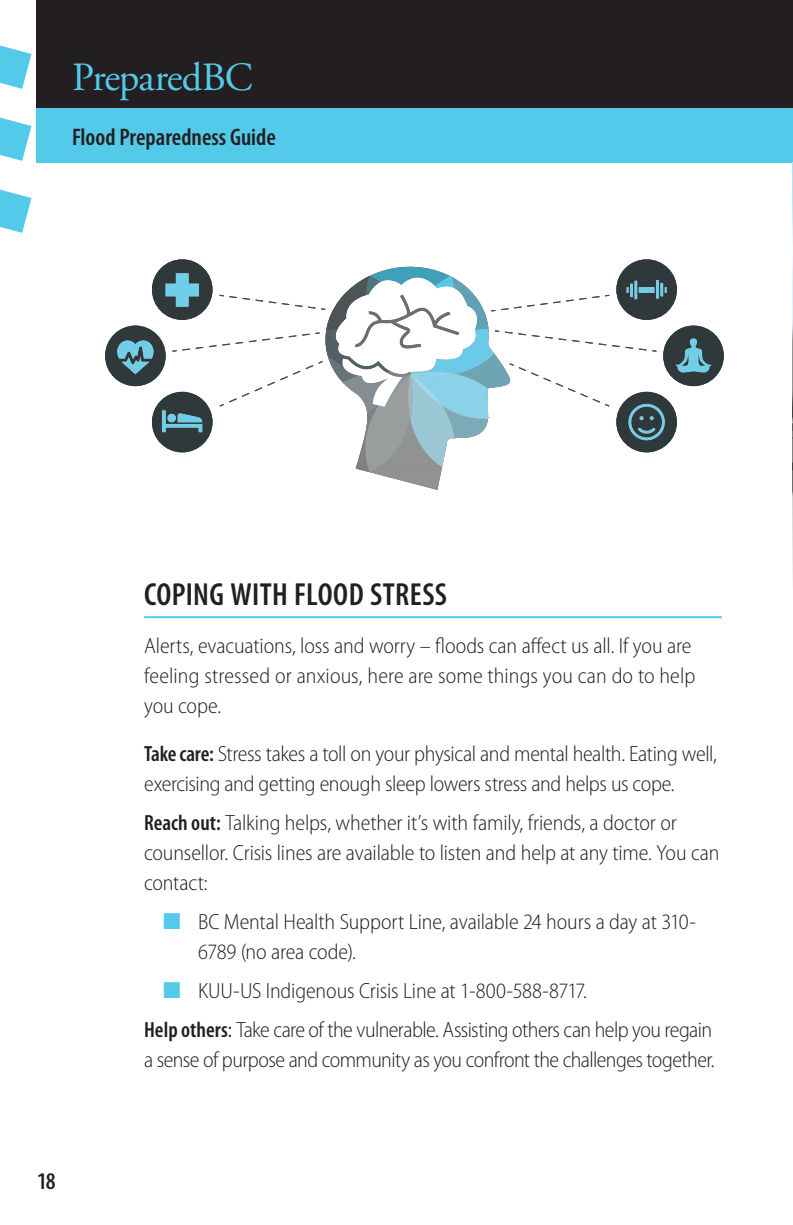
<style>
.page{position:relative;width:793px;height:1225px;background:#fff}
.page>*{position:absolute;margin:0;border:0;box-sizing:border-box;transform-origin:0 0}
.t1{font:40px "Adobe Garamond Pro";letter-spacing:-.025em;color:#54caea}
.Head_-_B_-_NoSteps{font:600 condensed 32px "Myriad Pro";letter-spacing:.01em;color:#231f20}
.t2{font:600 condensed 24px "Myriad Pro";color:#231f20}
.Main_Text{font:300 semi-condensed 22px/30px "Myriad Pro";letter-spacing:-.01em;color:#231f20}
.s1{font-weight:600;font-stretch:condensed}
.s2{font-weight:400;font-stretch:condensed}
</style>
<div class="page">
<svg style="left:0;top:189px;width:31px;height:44px"></svg>
<svg style="left:0;top:45px;width:31px;height:44px"></svg>
<svg style="left:0;top:117px;width:31px;height:44px"></svg>
<hr style="left:792px;top:108px;width:1px;height:54px;background:#54caea">
<hr style="left:792px;top:0;width:1px;height:108px;background:#231f20">
<div style="left:36px;top:108px;width:756px;height:54px;background:#54caea"></div>
<div style="left:36px;top:0;width:756px;height:108px;background:#231f20"></div>
<img style="left:792px;top:162px;width:1px;height:414px">
<hr style="left:144px;top:616px;width:577px;height:2px;background:#54caea">
<svg style="left:105px;top:259px;width:618px;height:231px"></svg>
<h1 class="t1" style="left:72px;top:53px;width:182px">PreparedBC</h1>
<p class="t2" style="left:72px;top:123px;width:205px">Flood Preparedness Guide</p>
<p class="t2" style="left:37px;top:1167px;width:20px">18</p>
<h2 class="Head_-_B_-_NoSteps" style="left:144px;top:576px;width:304px">COPING WITH FLOOD STRESS</h2>
<p class="Main_Text" style="left:144px;top:630px;width:552px">Alerts, evacuations, loss and worry – floods can affect us all. If you are feeling stressed or anxious, here are some things you can do to help you cope.</p>
<p class="Main_Text" style="left:144px;top:738px;width:574px"><span class="s1">Take care:</span> Stress takes a toll on your physical and mental health. Eating well, exercising and getting enough sleep lowers stress and helps us cope.</p>
<p class="Main_Text" style="left:144px;top:807px;width:576px"><span class="s1">Reach out:</span> Talking helps, whether it’s with family, friends, a doctor or counsellor. Crisis lines are available to listen and help at any time. You can contact:</p>
<p class="Main_Text" style="left:198px;top:906px;width:499px">BC Mental Health Support Line, available 24 hours a day at 310-<br>6789 (no area code).</p>
<p class="Main_Text" style="left:198px;top:975px;width:390px">KUU-US Indigenous Crisis Line at 1-800-588-8717.</p>
<p class="Main_Text" style="left:144px;top:1014px;width:571px"><span class="s1">Help others</span><span class="s2">:</span> Take care of the vulnerable. Assisting others can help you regain a sense of purpose and community as you confront the challenges together.</p>
</div>
